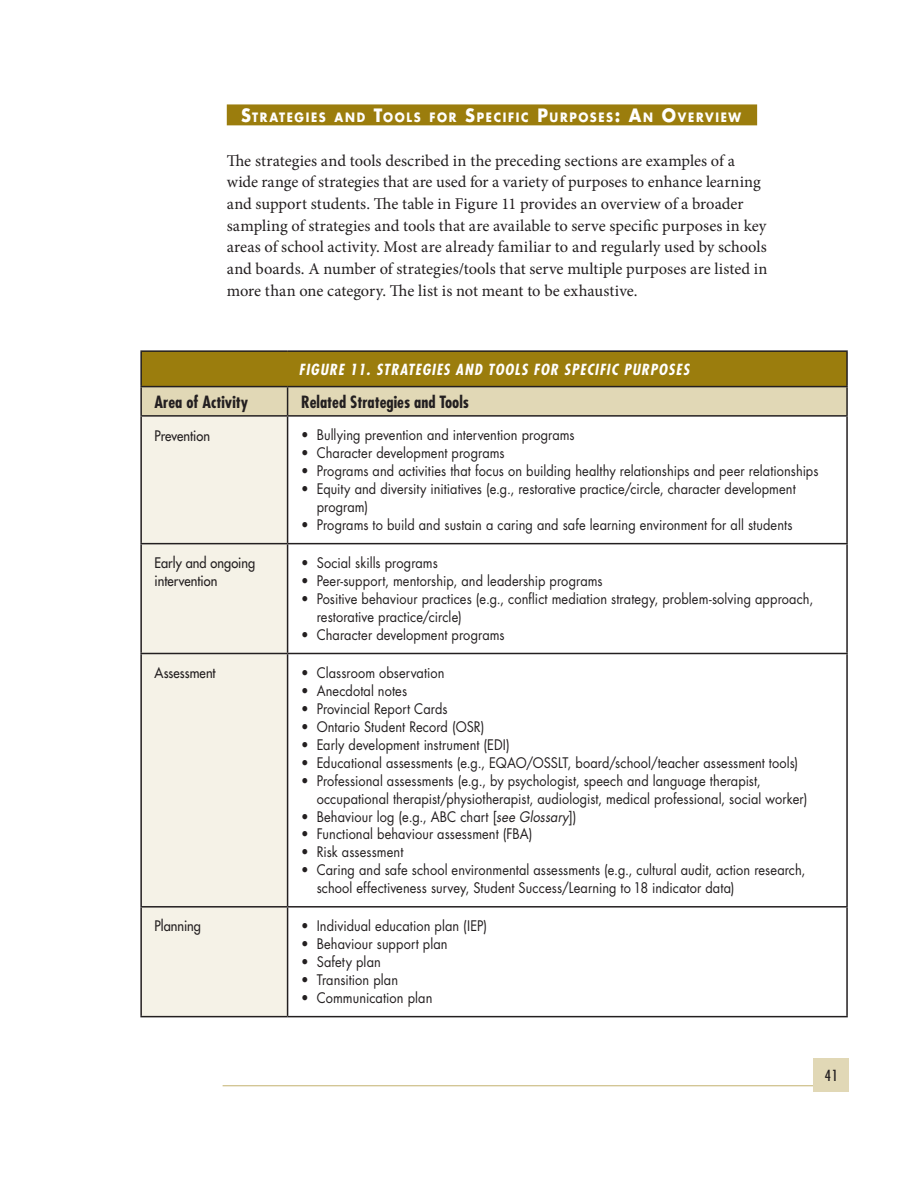
<style>
.page{position:relative;width:918px;height:1188px;background:#fff}
.page>*{position:absolute;margin:0;border:0;box-sizing:border-box;transform-origin:0 0}
.t1{font:16.5px/21.6px "Minion Pro";color:#231f20}
.t2{font:700 condensed 16.5px "Futura";color:#231f20}
.t3{font:italic 700 condensed 15px "Futura";letter-spacing:.07em;color:#fff}
.t4{font:500 condensed 15px "Futura";color:#231f20}
.t5{font:14.25px/18px "Futura";letter-spacing:.005em;color:#231f20;scale:.9 1}
.t6{font:14.25px/18px "Futura";color:#231f20;scale:.9 1}
.t7{font:700 12.6px "Futura";letter-spacing:.145em;color:#fff;scale:.9 1}
.s1{font-size:18px}
.s2{font-style:italic}
</style>
<div class="page">
<hr style="left:223px;top:1085px;width:626px;height:1px;background:#c3b16e">
<div style="left:814px;top:1058px;width:35px;height:33px;background:#e1d8b6"></div>
<div style="left:227px;top:104px;width:530px;height:21px;background:#9b7d0d"></div>
<div style="left:141px;top:351px;width:706px;height:36px;background:#9b7d0d"></div>
<div style="left:142px;top:417px;width:145px;height:599px;background:#f5f2e7"></div>
<hr style="left:140px;top:350px;width:148px;height:2px;background:#231f20">
<hr style="left:140px;top:352px;width:2px;height:34px;background:#231f20">
<hr style="left:288px;top:350px;width:560px;height:2px;background:#231f20">
<hr style="left:846px;top:352px;width:2px;height:34px;background:#231f20">
<hr style="left:140px;top:386px;width:148px;height:1px;background:#231f20">
<hr style="left:140px;top:387px;width:2px;height:28px;background:#231f20">
<hr style="left:288px;top:386px;width:560px;height:1px;background:#231f20">
<div style="left:141px;top:387px;width:705px;height:28px;background:#e1d8b6"></div>
<hr style="left:846px;top:387px;width:2px;height:28px;background:#231f20">
<hr style="left:140px;top:415px;width:148px;height:2px;background:#231f20">
<hr style="left:140px;top:417px;width:2px;height:126px;background:#231f20">
<hr style="left:288px;top:415px;width:560px;height:2px;background:#231f20">
<hr style="left:287px;top:417px;width:1px;height:126px;background:#231f20">
<hr style="left:846px;top:417px;width:2px;height:126px;background:#231f20">
<hr style="left:140px;top:543px;width:148px;height:1px;background:#231f20">
<hr style="left:140px;top:544px;width:2px;height:109px;background:#231f20">
<hr style="left:288px;top:543px;width:560px;height:1px;background:#231f20">
<hr style="left:287px;top:544px;width:1px;height:109px;background:#231f20">
<hr style="left:846px;top:544px;width:2px;height:109px;background:#231f20">
<hr style="left:140px;top:653px;width:148px;height:1px;background:#231f20">
<hr style="left:140px;top:654px;width:2px;height:252px;background:#231f20">
<hr style="left:288px;top:653px;width:560px;height:1px;background:#231f20">
<hr style="left:287px;top:654px;width:1px;height:252px;background:#231f20">
<hr style="left:846px;top:654px;width:2px;height:252px;background:#231f20">
<hr style="left:140px;top:906px;width:148px;height:2px;background:#231f20">
<hr style="left:140px;top:908px;width:2px;height:108px;background:#231f20">
<hr style="left:288px;top:906px;width:560px;height:2px;background:#231f20">
<hr style="left:287px;top:908px;width:1px;height:108px;background:#231f20">
<hr style="left:846px;top:908px;width:2px;height:108px;background:#231f20">
<hr style="left:140px;top:1016px;width:148px;height:1px;background:#231f20">
<hr style="left:288px;top:1016px;width:560px;height:1px;background:#231f20">
<p class="t7" style="left:241px;top:109px;width:557px"><span class="s1">S</span>TRATEGIES AND <span class="s1">T</span>OOLS FOR <span class="s1">S</span>PECIFIC <span class="s1">P</span>URPOSES<span class="s1">: A</span>N <span class="s1">O</span>VERVIEW</p>
<p class="t1" style="left:227px;top:150px;width:542px">The strategies and tools described in the preceding sections are examples of a wide range of strategies that are used for a variety of purposes to enhance learning and support students. The table in Figure 11 provides an overview of a broader sampling of strategies and tools that are available to serve specific purposes in key areas of school activity. Most are already familiar to and regularly used by schools and boards. A number of strategies/tools that serve multiple purposes are listed in more than one category. The list is not meant to be exhaustive.</p>
<p class="t3" style="left:299px;top:360px;width:16px">FIGURE</p>
<p class="t3" style="left:350px;top:360px;width:341px">11. STRATEGIES AND TOOLS FOR SPECIFIC PURPOSES</p>
<p class="t2" style="left:155px;top:391px;width:95px">Area of Activity</p>
<p class="t2" style="left:301px;top:391px;width:169px">Related Strategies and Tools</p>
<p class="t6" style="left:155px;top:426px;width:63px">Prevention</p>
<p class="t5" style="left:301px;top:426px;width:306px">• Bullying prevention and intervention programs</p>
<p class="t5" style="left:301px;top:444px;width:228px">• Character development programs</p>
<p class="t5" style="left:301px;top:462px;width:576px">• Programs and activities that focus on building healthy relationships and peer relationships</p>
<p class="t5" style="left:317px;top:480px;width:534px;text-indent:-16px">• Equity and diversity initiatives (e.g., restorative practice/circle, character development program)</p>
<p class="t5" style="left:301px;top:516px;width:548px">• Programs to build and sustain a caring and safe learning environment for all students</p>
<p class="t6" style="left:155px;top:554px;width:113px">Early and ongoing intervention</p>
<p class="t5" style="left:301px;top:554px;width:153px">• Social skills programs</p>
<p class="t5" style="left:301px;top:572px;width:337px">• Peer-support, mentorship, and leadership programs</p>
<p class="t5" style="left:317px;top:590px;width:553px;text-indent:-16px">• Positive behaviour practices (e.g., conflict mediation strategy, problem-solving approach, restorative practice/circle)</p>
<p class="t5" style="left:301px;top:626px;width:228px">• Character development programs</p>
<p class="t6" style="left:155px;top:664px;width:69px">Assessment</p>
<p class="t5" style="left:301px;top:664px;width:161px">• Classroom observation</p>
<p class="t5" style="left:301px;top:682px;width:119px">• Anecdotal notes</p>
<p class="t5" style="left:301px;top:700px;width:164px">• Provincial Report Cards</p>
<p class="t5" style="left:301px;top:717px;width:205px">• Ontario Student Record (OSR)</p>
<p class="t5" style="left:301px;top:735px;width:233px">• Early development instrument (EDI)</p>
<p class="t5" style="left:301px;top:753px;width:554px">• Educational assessments (e.g., EQAO/OSSLT, board/school/teacher assessment tools)</p>
<p class="t5" style="left:317px;top:771px;width:547px;text-indent:-16px">• Professional assessments (e.g., by psychologist, speech and language therapist, occupational therapist/physiotherapist, audiologist, medical professional, social worker)</p>
<p class="t5" style="left:301px;top:807px;width:307px">• Behaviour log (e.g., ABC chart [<span class="s2">see Glossary</span>])</p>
<p class="t5" style="left:301px;top:825px;width:259px">• Functional behaviour assessment (FBA)</p>
<p class="t5" style="left:301px;top:843px;width:115px">• Risk assessment</p>
<p class="t5" style="left:317px;top:861px;width:545px;text-indent:-16px">• Caring and safe school environmental assessments (e.g., cultural audit, action research, school effectiveness survey, Student Success/Learning to 18 indicator data)</p>
<p class="t6" style="left:155px;top:917px;width:53px">Planning</p>
<p class="t5" style="left:301px;top:917px;width:208px">• Individual education plan (IEP)</p>
<p class="t5" style="left:301px;top:935px;width:164px">• Behaviour support plan</p>
<p class="t5" style="left:301px;top:953px;width:90px">• Safety plan</p>
<p class="t5" style="left:301px;top:971px;width:109px">• Transition plan</p>
<p class="t5" style="left:301px;top:989px;width:147px">• Communication plan</p>
<p class="t4" style="left:825px;top:1066px;width:15px">41</p>
</div>
